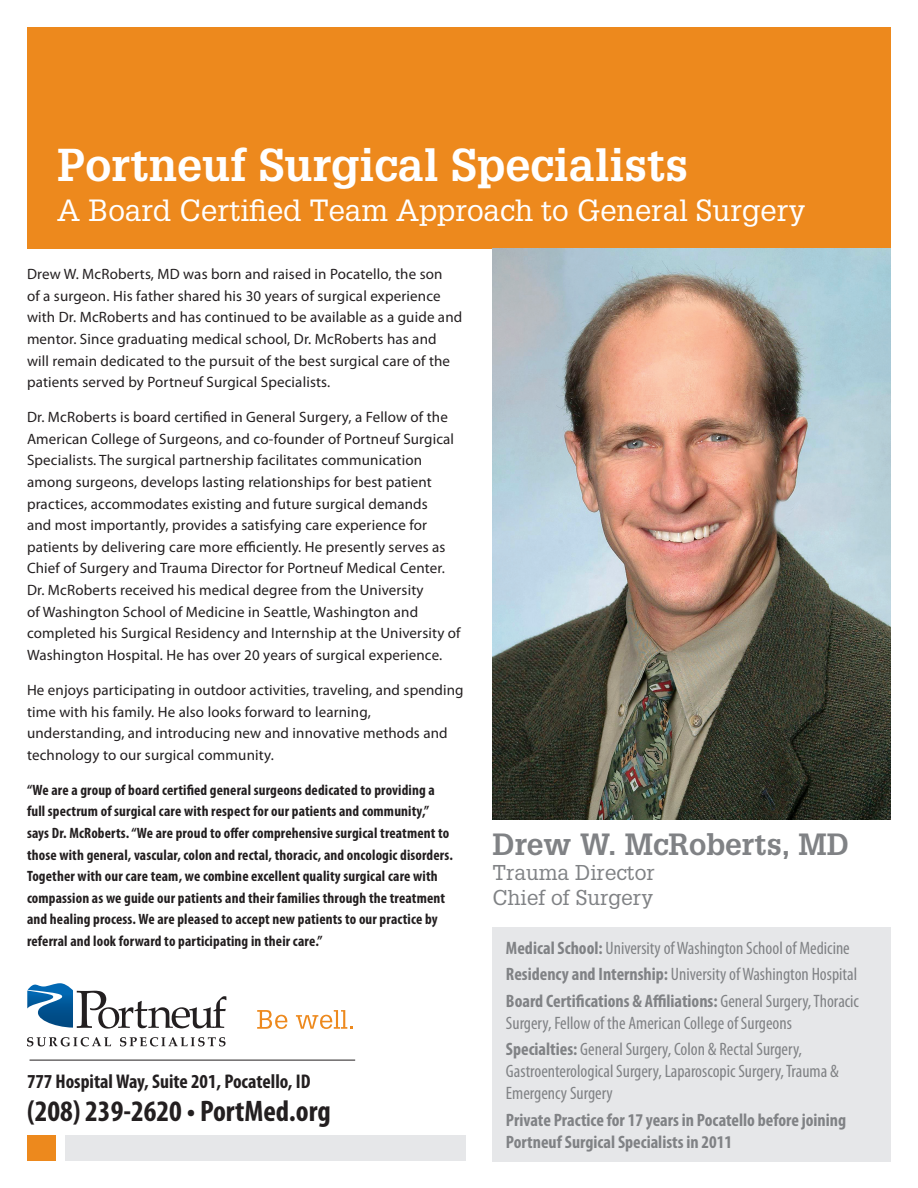
<style>
.page{position:relative;width:918px;height:1188px;background:#fff}
.page>*{position:absolute;margin:0;border:0;box-sizing:border-box;transform-origin:0 0}
.t1{font:700 45px "Glypha LT Std";color:#fff}
.t2{font:30px "Glypha LT Std";color:#fff}
.t3{font:700 30px "Glypha LT Std";color:#808285}
.t4{font:700 condensed 29.85px "Myriad Pro";color:#231f20}
.t5{font:21px/25.2px "Glypha LT Std";color:#808285}
.t6{font:700 condensed 19.95px "Myriad Pro";color:#231f20}
.t7{font:condensed 18px/22.2px "Myriad Pro";color:#808285}
.t8{font:700 condensed 18px/22.2px "Myriad Pro";color:#808285}
.t9{font:15px/21.6px "Myriad Pro";letter-spacing:.01em;color:#231f20}
.t10{font:700 condensed 15px/21.6px "Myriad Pro";letter-spacing:.01em;color:#231f20}
.s1{font-weight:700}
</style>
<div class="page">
<div style="left:27px;top:27px;width:864px;height:221px;background:#ed891d"></div>
<img style="left:492px;top:248px;width:399px;height:572px">
<div style="left:492px;top:927px;width:399px;height:235px;background:#e6e7e9"></div>
<svg style="left:257px;top:1010px;width:30px;height:19px"></svg>
<svg style="left:296px;top:1010px;width:57px;height:19px"></svg>
<svg style="left:27px;top:983px;width:199px;height:46px"></svg>
<svg style="left:27px;top:1037px;width:84px;height:9px"></svg>
<svg style="left:120px;top:1037px;width:106px;height:9px"></svg>
<hr style="left:30px;top:1060px;width:325px;height:1px;background:#231f20">
<div style="left:65px;top:1136px;width:400px;height:25px;background:#e6e7e9"></div>
<div style="left:27px;top:1136px;width:29px;height:25px;background:#ed891d"></div>
<p class="t1" style="left:57px;top:137px;width:632px">Portneuf Surgical Specialists</p>
<p class="t2" style="left:57px;top:193px;width:750px">A Board Certified Team Approach to General Surgery</p>
<p class="t9" style="left:27px;top:263px;width:437px">Drew W. McRoberts, MD was born and raised in Pocatello, the son<br>of a surgeon. His father shared his 30 years of surgical experience with Dr. McRoberts and has continued to be available as a guide and mentor. Since graduating medical school, Dr. McRoberts has and will remain dedicated to the pursuit of the best surgical care of the patients served by Portneuf Surgical Specialists.</p>
<p class="t9" style="left:27px;top:406px;width:435px">Dr. McRoberts is board certified in General Surgery, a Fellow of the American College of Surgeons, and co-founder of Portneuf Surgical Specialists. The surgical partnership facilitates communication among surgeons, develops lasting relationships for best patient practices, accommodates existing and future surgical demands<br>and most importantly, provides a satisfying care experience for patients by delivering care more efficiently. He presently serves as Chief of Surgery and Trauma Director for Portneuf Medical Center.<br>Dr. McRoberts received his medical degree from the University<br>of Washington School of Medicine in Seattle, Washington and completed his Surgical Residency and Internship at the University of Washington Hospital. He has over 20 years of surgical experience.</p>
<p class="t9" style="left:27px;top:679px;width:438px">He enjoys participating in outdoor activities, traveling, and spending time with his family. He also looks forward to learning, understanding, and introducing new and innovative methods and technology to our surgical community.</p>
<p class="t10" style="left:27px;top:779px;width:427px">“We are a group of board certified general surgeons dedicated to providing a full spectrum of surgical care with respect for our patients and community,” says Dr. McRoberts. “We are proud to offer comprehensive surgical treatment to those with general, vascular, colon and rectal, thoracic, and oncologic disorders.<br>Together with our care team, we combine excellent quality surgical care with compassion as we guide our patients and their families through the treatment and healing process. We are pleased to accept new patients to our practice by referral and look forward to participating in their care.”</p>
<p class="t6" style="left:27px;top:1069px;width:285px">777 Hospital Way, Suite 201, Pocatello, ID</p>
<p class="t4" style="left:27px;top:1093px;width:305px">(208) 239-2620 • PortMed.org</p>
<p class="t3" style="left:492px;top:825px;width:358px">Drew W. McRoberts, MD</p>
<p class="t5" style="left:492px;top:859px;width:164px">Trauma Director<br>Chief of Surgery</p>
<p class="t7" style="left:506px;top:936px;width:345px"><span class="s1">Medical School:</span> University of Washington School of Medicine</p>
<p class="t7" style="left:506px;top:963px;width:353px"><span class="s1">Residency and Internship:</span> University of Washington Hospital</p>
<p class="t7" style="left:506px;top:989px;width:355px"><span class="s1">Board Certifications &amp; Affiliations:</span> General Surgery, Thoracic<br>Surgery, Fellow of the American College of Surgeons</p>
<p class="t7" style="left:506px;top:1038px;width:335px"><span class="s1">Specialties:</span> General Surgery, Colon &amp; Rectal Surgery,<br>Gastroenterological Surgery, Laparoscopic Surgery, Trauma &amp;<br>Emergency Surgery</p>
<p class="t8" style="left:506px;top:1108px;width:342px">Private Practice for 17 years in Pocatello before joining<br>Portneuf Surgical Specialists in 2011</p>
</div>
